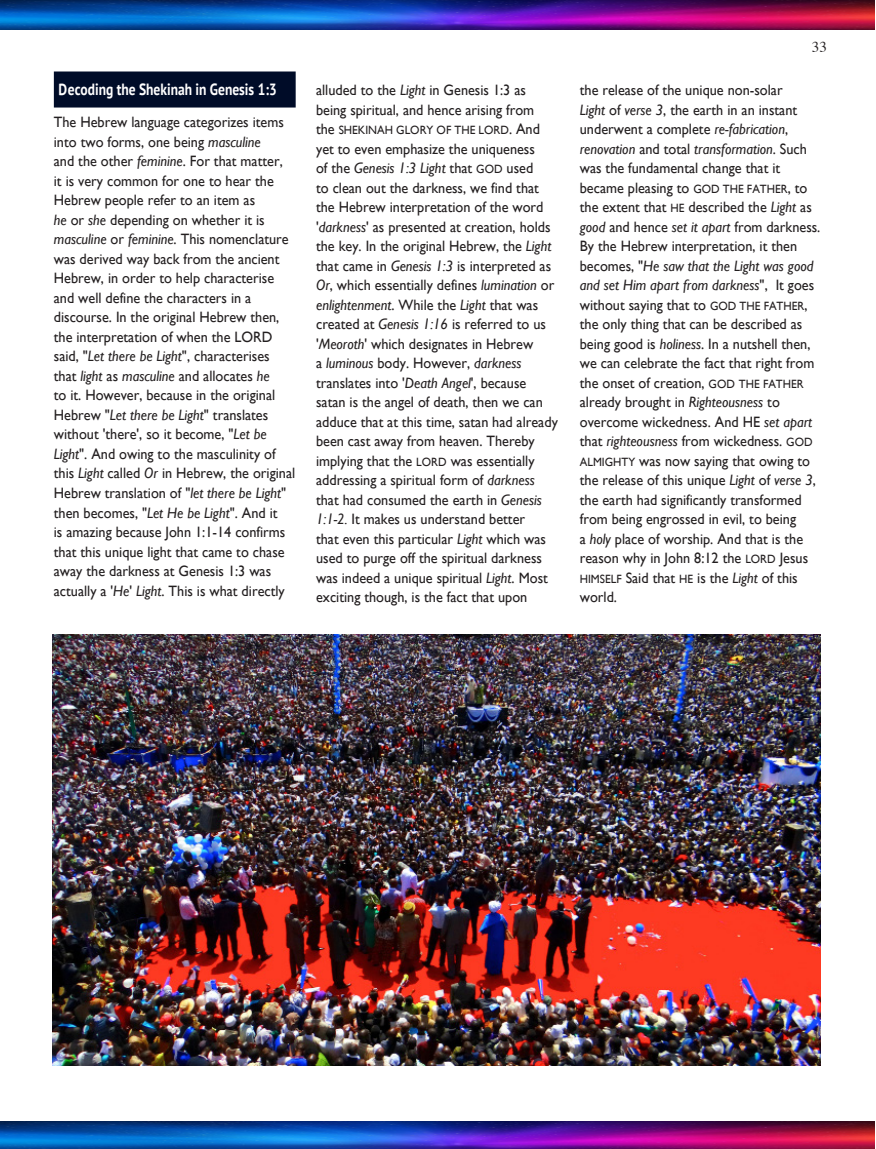
<style>
.page{position:relative;width:876px;height:1149px;background:#fff}
.page>*{position:absolute;margin:0;border:0;box-sizing:border-box;transform-origin:0 0}
.t1{font:700 16.2px "PT Sans";color:#fff;scale:.83 1}
.t2{font:15px/19.5px "Gill Sans";color:#231f20;scale:.95 1}
.t3{font:15px "Times";color:#231f20}
.t4{font:12px "Gill Sans";color:#231f20;scale:.95 1}
.s1{font-style:italic}
.s2{font-size:15px}
.s3{font-size:12px}
</style>
<div class="page">
<div style="left:54px;top:71px;width:242px;height:36px;background:#000c28"></div>
<img style="left:52px;top:634px;width:769px;height:430px">
<img style="left:1px;top:1121px;width:873px;height:27px">
<img style="left:1px;top:1px;width:873px;height:29px">
<svg style="left:0;top:1121px;width:1px;height:27px"></svg>
<svg style="left:0;top:1px;width:1px;height:29px"></svg>
<p class="t1" style="left:59px;top:80px;width:264px">Decoding the Shekinah in Genesis 1:3</p>
<p class="t2" style="left:54px;top:112px;width:256px">The Hebrew language categorizes items into two forms, one being <span class="s1">masculine<br></span>and the other <span class="s1">feminine</span>. For that matter,<br>it is very common for one to hear the Hebrew people refer to an item as<br><span class="s1">he</span> or <span class="s1">she</span> depending on whether it is <span class="s1">masculine</span> or <span class="s1">feminine</span>. This nomenclature was derived way back from the ancient Hebrew, in order to help characterise and well define the characters in a discourse. In the original Hebrew then, the interpretation of when the LORD said, "<span class="s1">Let there be Light</span>", characterises that <span class="s1">light</span> as <span class="s1">masculine</span> and allocates <span class="s1">he<br></span>to it. However, because in the original Hebrew "<span class="s1">Let there be Light</span>" translates without 'there', so it become, "<span class="s1">Let be Light</span>". And owing to the masculinity of this <span class="s1">Light</span> called <span class="s1">Or</span> in Hebrew, the original Hebrew translation of "<span class="s1">let there be Light</span>" then becomes, "<span class="s1">Let He be Light</span>". And it<br>is amazing because John 1:1-14 confirms that this unique light that came to chase away the darkness at Genesis 1:3 was actually a '<span class="s1">He</span>' <span class="s1">Light</span>. This is what directly</p>
<p class="t2" style="left:316px;top:80px;width:231px">alluded to the <span class="s1">Light</span> in Genesis 1:3 as being spiritual, and hence arising from</p>
<p class="t4" style="left:316px;top:123px;width:237px"><span class="s2">the</span> SHEKINAH GLORY OF THE LORD<span class="s2">. And</span></p>
<p class="t2" style="left:316px;top:138px;width:256px">yet to even emphasize the uniqueness<br>of the <span class="s1">Genesis 1:3 Light</span> that <span class="s3">GOD</span> used<br>to clean out the darkness, we find that the Hebrew interpretation of the word '<span class="s1">darkness</span>' as presented at creation, holds the key. In the original Hebrew, the <span class="s1">Light </span>that came in <span class="s1">Genesis 1:3</span> is interpreted as <span class="s1">Or</span>, which essentially defines <span class="s1">lumination</span> or <span class="s1">enlightenment</span>. While the <span class="s1">Light</span> that was created at <span class="s1">Genesis 1:16</span> is referred to us '<span class="s1">Meoroth</span>' which designates in Hebrew<br>a <span class="s1">luminous</span> body. However, <span class="s1">darkness </span>translates into '<span class="s1">Death Angel</span>', because satan is the angel of death, then we can adduce that at this time, satan had already been cast away from heaven. Thereby implying that the <span class="s3">LORD</span> was essentially addressing a spiritual form of <span class="s1">darkness </span>that had consumed the earth in <span class="s1">Genesis 1:1-2.</span> It makes us understand better<br>that even this particular <span class="s1">Light</span> which was used to purge off the spiritual darkness was indeed a unique spiritual <span class="s1">Light</span>. Most exciting though, is the fact that upon</p>
<p class="t3" style="left:812px;top:41px;width:16px">33</p>
<p class="t2" style="left:580px;top:80px;width:255px">the release of the unique non-solar<br><span class="s1">Light</span> of <span class="s1">verse 3</span>, the earth in an instant underwent a complete <span class="s1">re-fabrication</span>, <span class="s1">renovation</span> and total <span class="s1">transformation</span>. Such was the fundamental change that it became pleasing to <span class="s3">GOD THE FATHER</span>, to the extent that <span class="s3">HE</span> described the <span class="s1">Light</span> as <span class="s1">good</span> and hence <span class="s1">set it apart</span> from darkness.<br>By the Hebrew interpretation, it then becomes, "<span class="s1">He saw that the Light was good and set Him apart from darkness</span>", It goes without saying that to <span class="s3">GOD THE FATHER</span>, the only thing that can be described as being good is <span class="s1">holiness</span>. In a nutshell then, we can celebrate the fact that right from the onset of creation, <span class="s3">GOD THE FATHER </span>already brought in <span class="s1">Righteousness</span> to overcome wickedness. And HE <span class="s1">set apart </span>that <span class="s1">righteousness</span> from wickedness. <span class="s3">GOD ALMIGHTY</span> was now saying that owing to the release of this unique <span class="s1">Light</span> of <span class="s1">verse 3</span>, the earth had significantly transformed from being engrossed in evil, to being<br>a <span class="s1">holy</span> place of worship. And that is the reason why in John 8:12 the <span class="s3">LORD</span> Jesus <span class="s3">HIMSELF</span> Said that <span class="s3">HE</span> is the <span class="s1">Light</span> of this world.</p>
</div>
